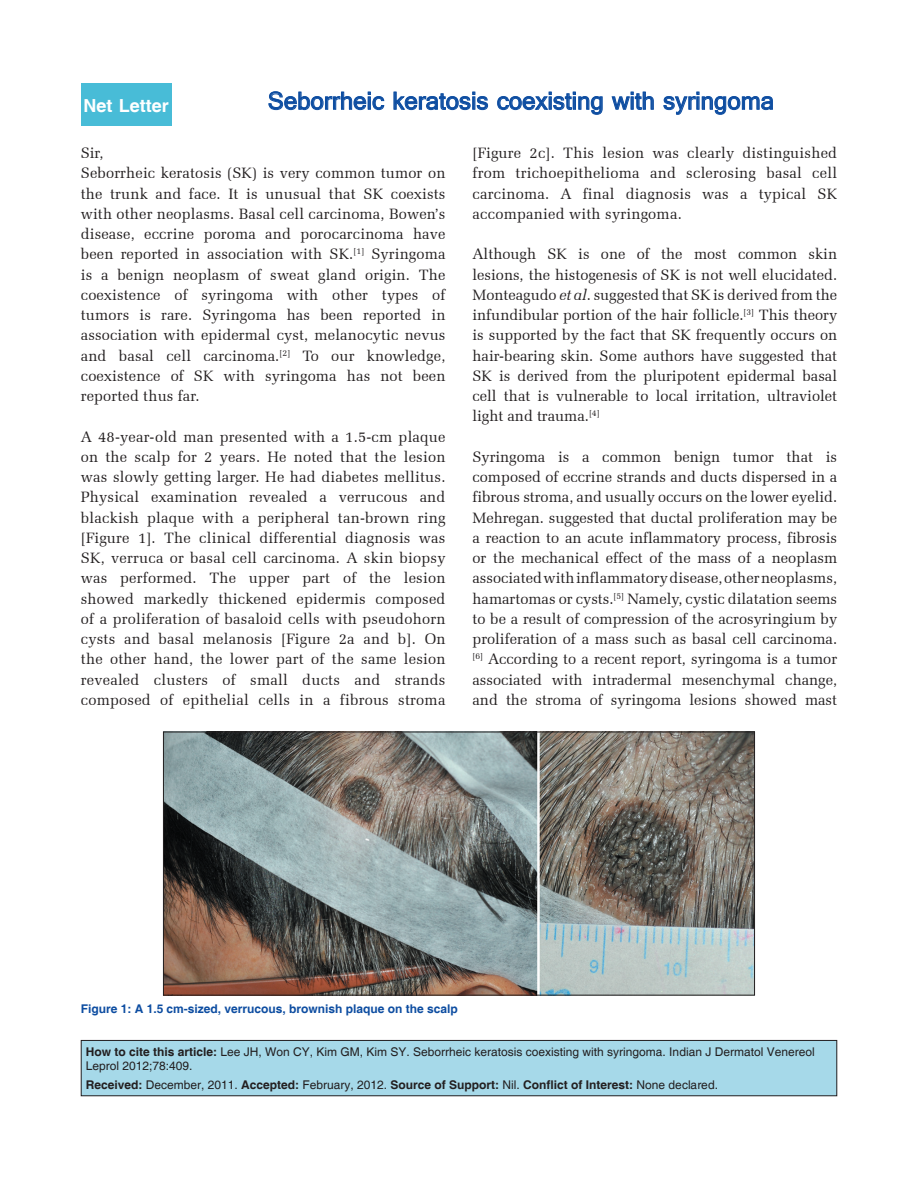
<style>
.page{position:relative;width:918px;height:1188px;background:#fff}
.page>*{position:absolute;margin:0;border:0;box-sizing:border-box;transform-origin:0 0}
.AT{font:24px "Microsoft Sans Serif";color:#0d4da1}
.AH{font:700 18px "Helvetica";color:#fff}
.TX{font:15px/20.2px "Zapf Elliptical 711 BT";letter-spacing:.01em;color:#231f20;text-align:justify}
.TX_NO_AFTER_SPACE{font:15px "Zapf Elliptical 711 BT";color:#231f20}
.HTC{font:12px/14.4px "Helvetica";color:#231f20}
.HTC-2{font:700 12px "Helvetica";color:#231f20}
.FGC{font:700 12px "Helvetica";color:#0d4da1}
.s1{font-style:italic}
.s2{font-weight:700}
.s3{font-weight:400}
</style>
<div class="page">
<div style="left:81px;top:1040px;width:756px;height:56px;background:#a6d9e9"></div>
<div style="left:81px;top:1040px;width:756px;height:56px;border:1px solid #231f20"></div>
<div style="left:81px;top:83px;width:91px;height:43px;background:#48bcd7"></div>
<svg style="left:268px;top:91px;width:117px;height:19px"></svg>
<svg style="left:393px;top:91px;width:95px;height:19px"></svg>
<svg style="left:497px;top:92px;width:106px;height:23px"></svg>
<svg style="left:611px;top:91px;width:43px;height:19px"></svg>
<svg style="left:663px;top:92px;width:110px;height:23px"></svg>
<img style="left:165px;top:734px;width:588px;height:259px">
<div style="left:163px;top:732px;width:592px;height:263px;border:1px solid #231f20"></div>
<p class="AH" style="left:83px;top:94px;width:87px">Net Letter</p>
<p class="AT" style="left:268px;top:87px;width:508px">Seborrheic keratosis coexisting with syringoma</p>
<p class="TX_NO_AFTER_SPACE" style="left:81px;top:144px;width:24px">Sir,</p>
<p class="TX" style="left:81px;top:163px;width:366px">Seborrheic keratosis (SK) is very common tumor on the trunk and face. It is unusual that SK coexists with other neoplasms. Basal cell carcinoma, Bowen’s disease, eccrine poroma and porocarcinoma have been reported in association with SK.<sup>[1]</sup> Syringoma is a benign neoplasm of sweat gland origin. The coexistence of syringoma with other types of tumors is rare. Syringoma has been reported in association with epidermal cyst, melanocytic nevus and basal cell carcinoma.<sup>[2]</sup> To our knowledge, coexistence of SK with syringoma has not been reported thus far.</p>
<p class="TX" style="left:81px;top:426px;width:366px">A 48‑year‑old man presented with a 1.5‑cm plaque on the scalp for 2 years. He noted that the lesion was slowly getting larger. He had diabetes mellitus.<br>Physical examination revealed a verrucous and blackish plaque with a peripheral tan‑brown ring [Figure 1]. The clinical differential diagnosis was SK, verruca or basal cell carcinoma. A skin biopsy was performed. The upper part of the lesion showed markedly thickened epidermis composed of a proliferation of basaloid cells with pseudohorn cysts and basal melanosis [Figure 2a and b]. On the other hand, the lower part of the same lesion revealed clusters of small ducts and strands composed of epithelial cells in a fibrous stroma</p>
<p class="TX" style="left:473px;top:143px;width:366px">[Figure 2c]. This lesion was clearly distinguished from trichoepithelioma and sclerosing basal cell carcinoma. A final diagnosis was a typical SK accompanied with syringoma.</p>
<p class="TX" style="left:473px;top:244px;width:366px">Although SK is one of the most common skin lesions, the histogenesis of SK is not well elucidated.<br>Monteagudo <span class="s1">et al</span>. suggested that SK is derived from the infundibular portion of the hair follicle.<sup>[3]</sup> This theory is supported by the fact that SK frequently occurs on hair‑bearing skin. Some authors have suggested that SK is derived from the pluripotent epidermal basal cell that is vulnerable to local irritation, ultraviolet light and trauma.<sup>[4]</sup></p>
<p class="TX" style="left:473px;top:447px;width:366px">Syringoma is a common benign tumor that is composed of eccrine strands and ducts dispersed in a fibrous stroma, and usually occurs on the lower eyelid.<br>Mehregan. suggested that ductal proliferation may be a reaction to an acute inflammatory process, fibrosis or the mechanical effect of the mass of a neoplasm associated with inflammatory disease, other neoplasms, hamartomas or cysts.<sup>[5]</sup> Namely, cystic dilatation seems to be a result of compression of the acrosyringium by proliferation of a mass such as basal cell carcinoma. <sup>[6]</sup> According to a recent report, syringoma is a tumor associated with intradermal mesenchymal change, and the stroma of syringoma lesions showed mast</p>
<p class="FGC" style="left:81px;top:1002px;width:379px">Figure 1: A 1.5 cm‑sized, verrucous, brownish plaque on the scalp</p>
<p class="HTC" style="left:86px;top:1045px;width:730px"><span class="s2">How to cite this article:</span> Lee JH, Won CY, Kim GM, Kim SY. Seborrheic keratosis coexisting with syringoma. Indian J Dermatol Venereol<br>Leprol 2012;78:409.</p>
<p class="HTC-2" style="left:86px;top:1077px;width:634px">Received: <span class="s3">December, 2011.</span> Accepted: <span class="s3">February, 2012.</span> Source of Support: <span class="s3">Nil.</span> Conflict of Interest: <span class="s3">None declared.</span></p>
</div>
